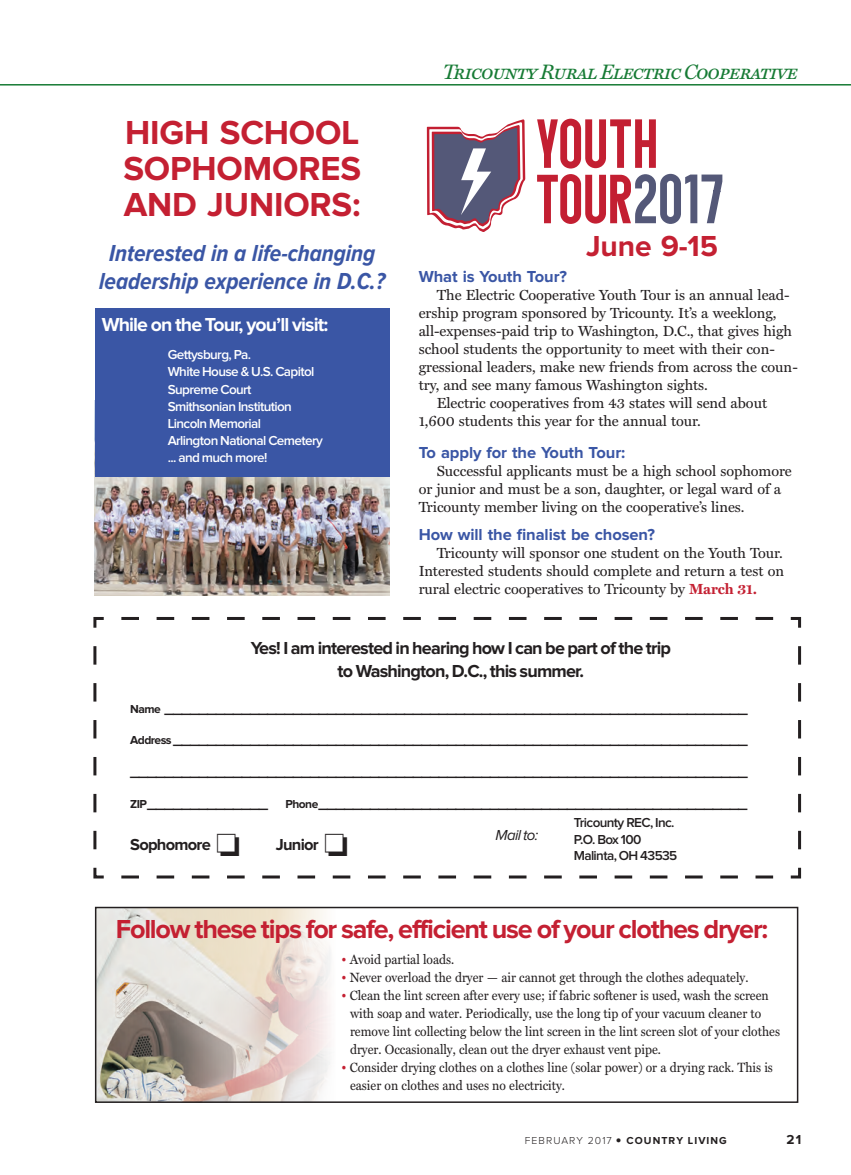
<style>
.page{position:relative;width:851px;height:1175px;background:#fff}
.page>*{position:absolute;margin:0;border:0;box-sizing:border-box;transform-origin:0 0}
.t1{font:700 34.5px/36px "Proxima Nova";letter-spacing:-.005em;color:#c42032;text-align:justify}
.t2{font:700 30px "Proxima Nova";letter-spacing:-.005em;color:#c42032}
.t3{font:700 27px "Proxima Nova";letter-spacing:-.045em;color:#c42032}
.t4{font:italic 700 24px/27px "Proxima Nova Cond";letter-spacing:-.005em;color:#3a56a5;text-align:center}
.t5{font:21px "Miller Text Italic SC";letter-spacing:-.045em;color:#177b35}
.t6{font:700 19.5px "Proxima Nova";letter-spacing:-.045em;color:#fff}
.t7{font:700 18px/22.5px "Proxima Nova";letter-spacing:-.045em;color:#231f20;text-align:center}
.t8{font:700 16.5px/31.5px "Proxima Nova";letter-spacing:-.045em;color:#231f20;text-align:justify}
.t9{font:700 16.5px "Proxima Nova";letter-spacing:-.005em;color:#3a56a5}
.t10{font:italic 15px "Proxima Nova";letter-spacing:-.045em;color:#231f20}
.t11{font:14.7px/18px "Miller Text";letter-spacing:-.005em;color:#231f20}
.t12{font:13.5px/18px "Miller Text";color:#231f20;scale:.91 1}
.t13{font:600 13.5px/17.1px "Proxima Nova";letter-spacing:-.045em;color:#fff}
.t14{font:600 13.5px/16.2px "Proxima Nova";letter-spacing:-.045em;color:#231f20}
.t15{font:700 13.5px "Proxima Nova";color:#231f20}
.t16{font:700 10.5px "Proxima Nova";letter-spacing:.1em;color:#231f20}
.s1{font-weight:700;color:#c42032}
.s2{font-size:12px}
.s3{color:#c42032}
.s4{font-weight:300}
.s5{font-weight:300;font-size:19.5px}
</style>
<div class="page">
<img style="left:98px;top:909px;width:232px;height:190px">
<div style="left:95px;top:906px;width:703px;height:196px;border:2px solid #231f20"></div>
<hr style="left:0;top:84px;width:850px;height:2px;background:#177b35">
<svg style="left:427px;top:119px;width:98px;height:113px"></svg>
<svg style="left:537px;top:119px;width:119px;height:49px"></svg>
<svg style="left:537px;top:174px;width:185px;height:50px"></svg>
<img style="left:95px;top:477px;width:294px;height:118px">
<div style="left:95px;top:309px;width:294px;height:168px;background:#3a56a5"></div>
<svg style="left:93px;top:617px;width:709px;height:262px"></svg>
<h1 class="t1" style="left:123px;top:116px;width:239px">HIGH SCHOOL SOPHOMORES AND JUNIORS:</h1>
<h3 class="t4" style="left:99px;top:241px;width:287px">Interested in a life-changing leadership experience in D.C.?</h3>
<h3 class="t6" style="left:102px;top:315px;width:228px">While on the Tour, you’ll visit:</h3>
<p class="t13" style="left:168px;top:347px;width:157px">Gettysburg, Pa.<br>White House &amp; U.S. Capitol<br>Supreme Court<br>Smithsonian Institution<br>Lincoln Memorial<br>Arlington National Cemetery ... and much more!</p>
<h3 class="t5" style="left:443px;top:60px;width:357px">Tricounty Rural Electric Cooperative</h3>
<h2 class="t2" style="left:586px;top:232px;width:133px">June 9-15</h2>
<p class="t9" style="left:418px;top:269px;width:150px">What is Youth Tour?</p>
<p class="t11" style="left:436px;top:286px;width:354px">The Electric Cooperative Youth Tour is an annual lead-</p>
<p class="t11" style="left:418px;top:304px;width:359px">ership program sponsored by Tricounty. It’s a weeklong,</p>
<p class="t11" style="left:418px;top:322px;width:375px">all-expenses-paid trip to Washington, D.C., that gives high</p>
<p class="t11" style="left:418px;top:340px;width:357px">school students the opportunity to meet with their con-</p>
<p class="t11" style="left:418px;top:358px;width:380px">gressional leaders, make new friends from across the coun-</p>
<p class="t11" style="left:418px;top:376px;width:290px">try, and see many famous Washington sights.</p>
<p class="t11" style="left:436px;top:394px;width:332px">Electric cooperatives from 43 states will send about</p>
<p class="t11" style="left:418px;top:412px;width:284px">1,600 students this year for the annual tour.</p>
<p class="t9" style="left:418px;top:444px;width:208px">To apply for the Youth Tour:</p>
<p class="t11" style="left:419px;top:462px;width:374px;text-indent:18px">Successful applicants must be a high school sophomore or junior and must be a son, daughter, or legal ward of a<br>Tricounty member living on the cooperative’s lines.</p>
<p class="t9" style="left:418px;top:527px;width:238px">How will the finalist be chosen?</p>
<p class="t11" style="left:419px;top:544px;width:367px;text-align:justify;text-indent:18px">Tricounty will sponsor one student on the Youth Tour.<br>Interested students should complete and return a test on rural electric cooperatives to Tricounty by <span class="s1">March 31.</span></p>
<p class="t7" style="left:251px;top:638px;width:422px">Yes! I am interested in hearing how I can be part of the trip to Washington, D.C., this summer.</p>
<p class="t8" style="left:130px;top:692px;width:619px"><span class="s2">Name</span> ____________________________________________________________________ <span class="s2">Address</span> ___________________________________________________________________ ________________________________________________________________________ <span class="s2">ZIP</span>______________ <span class="s2">Phone</span>__________________________________________________</p>
<p class="t8" style="left:130px;top:829px;width:112px">Sophomore □</p>
<p class="t8" style="left:276px;top:829px;width:74px">Junior □</p>
<p class="t14" style="left:573px;top:815px;width:105px">Tricounty REC, Inc.<br>P.O. Box 100<br>Malinta, OH 43535</p>
<p class="t10" style="left:495px;top:828px;width:44px">Mail to:</p>
<h3 class="t3" style="left:116px;top:917px;width:653px">Follow these tips for safe, efficient use of your clothes dryer:</h3>
<p class="t12" style="left:341px;top:951px;width:126px"><span class="s3">•</span> Avoid partial loads.</p>
<p class="t12" style="left:341px;top:969px;width:449px"><span class="s3">•</span> Never overload the dryer — air cannot get through the clothes adequately.</p>
<p class="t12" style="left:350px;top:987px;width:474px;text-indent:-9px"><span class="s3">•</span> Clean the lint screen after every use; if fabric softener is used, wash the screen with soap and water. Periodically, use the long tip of your vacuum cleaner to remove lint collecting below the lint screen in the lint screen slot of your clothes dryer. Occasionally, clean out the dryer exhaust vent pipe.</p>
<p class="t12" style="left:350px;top:1059px;width:466px;text-indent:-9px"><span class="s3">•</span> Consider drying clothes on a clothes line (solar power) or a drying rack. This is easier on clothes and uses no electricity.</p>
<p class="t16" style="left:525px;top:1135px;width:203px"><span class="s4">FEBRUARY 2017</span> <span class="s5">•</span> COUNTRY LIVING</p>
<p class="t15" style="left:786px;top:1133px;width:16px">21</p>
</div>
